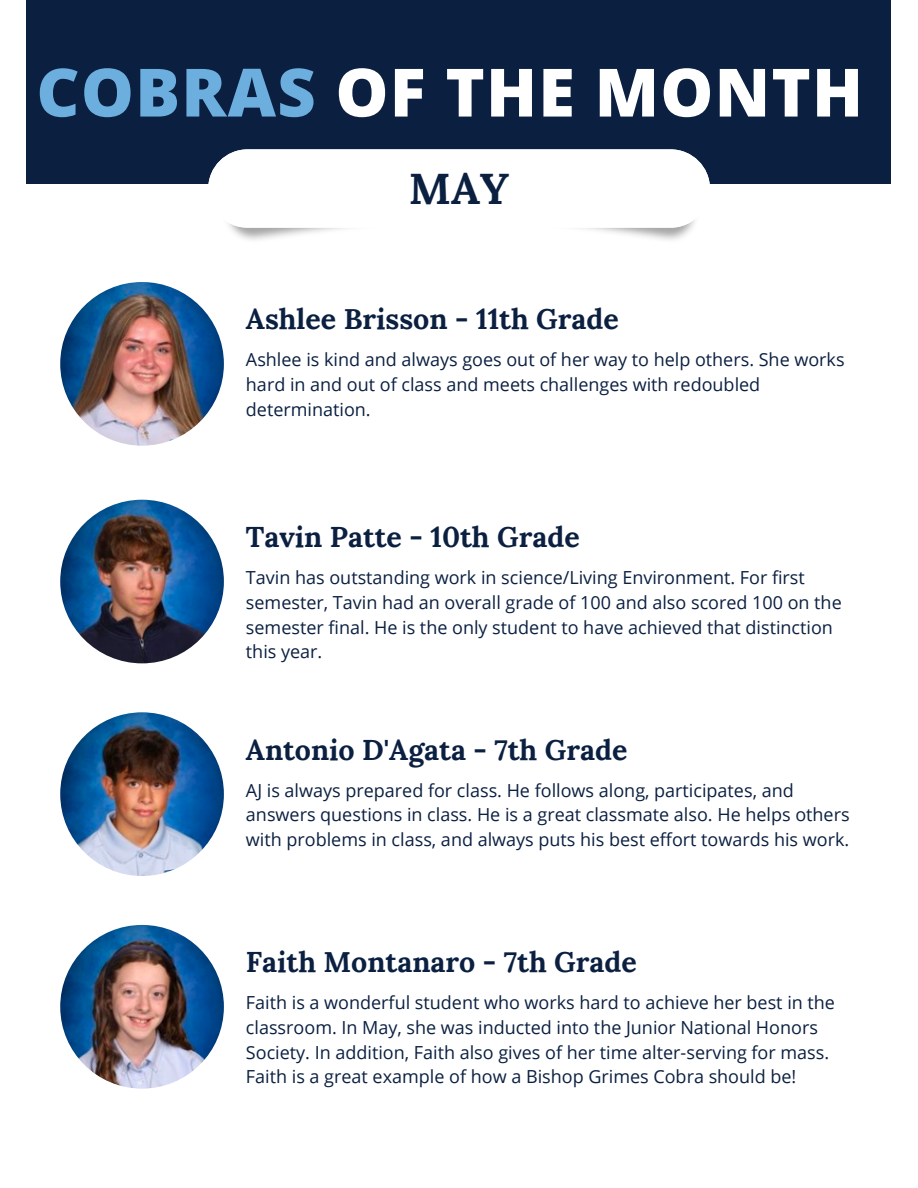
<style>
.page{position:relative;width:918px;height:1188px;background:#fff}
.page>*{position:absolute;margin:0;border:0;box-sizing:border-box;transform-origin:0 0}
.t1{font:800 66.75px "Open Sans";letter-spacing:.02em;color:#fff}
.t2{font:700 43.5px "Lora";color:#0b2041}
.t3{font:700 28.5px "Lora";color:#0b2041}
.t4{font:18px/24.8px "Open Sans";color:#0b2041}
.s1{color:#6caede}
</style>
<div class="page">
<div style="left:26px;top:0;width:865px;height:183px;background:#0b2041"></div>
<svg style="left:208px;top:149px;width:502px;height:79px"></svg>
<img style="left:60px;top:500px;width:164px;height:163px;border-radius:50%">
<img style="left:60px;top:282px;width:164px;height:164px;border-radius:50%">
<img style="left:60px;top:712px;width:164px;height:164px;border-radius:50%">
<img style="left:60px;top:925px;width:164px;height:164px;border-radius:50%">
<p class="t1" style="left:36px;top:45px;width:828px"><span class="s1">COBRAS</span> OF THE MONTH</p>
<p class="t2" style="left:409px;top:160px;width:102px">MAY</p>
<p class="t3" style="left:246px;top:301px;width:374px">Ashlee Brisson - 11th Grade</p>
<p class="t4" style="left:246px;top:347px;width:600px">Ashlee is kind and always goes out of her way to help others. She works hard in and out of class and meets challenges with redoubled determination.</p>
<p class="t3" style="left:246px;top:518px;width:335px">Tavin Patte - 10th Grade</p>
<p class="t4" style="left:246px;top:565px;width:597px">Tavin has outstanding work in science/Living Environment. For first semester, Tavin had an overall grade of 100 and also scored 100 on the semester final. He is the only student to have achieved that distinction this year.</p>
<p class="t3" style="left:246px;top:731px;width:383px">Antonio D'Agata - 7th Grade</p>
<p class="t4" style="left:246px;top:777px;width:605px">AJ is always prepared for class. He follows along, participates, and answers questions in class. He is a great classmate also. He helps others with problems in class, and always puts his best effort towards his work.</p>
<p class="t3" style="left:246px;top:944px;width:392px">Faith Montanaro - 7th Grade</p>
<p class="t4" style="left:246px;top:990px;width:591px">Faith is a wonderful student who works hard to achieve her best in the classroom. In May, she was inducted into the Junior National Honors Society. In addition, Faith also gives of her time alter-serving for mass.<br>Faith is a great example of how a Bishop Grimes Cobra should be!</p>
</div>
